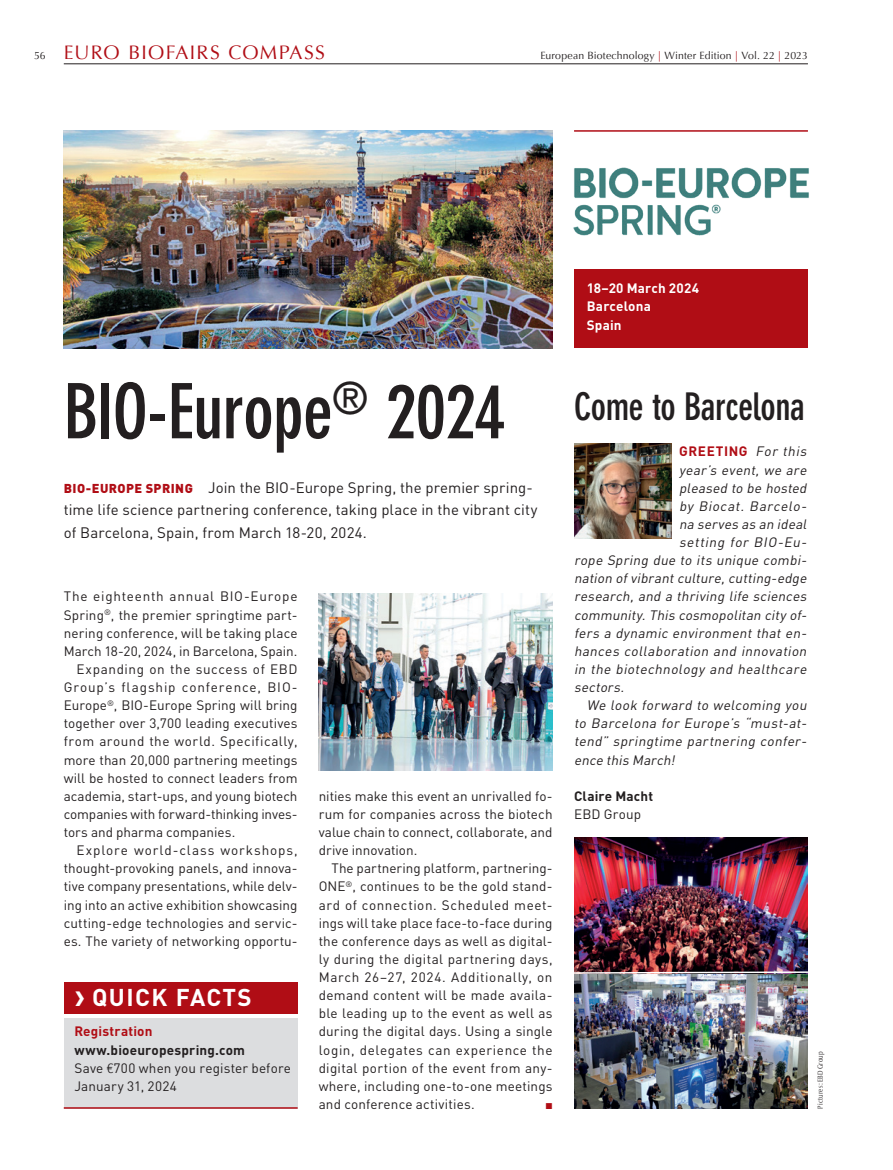
<style>
.page{position:relative;width:893px;height:1170px;background:#fff}
.page>*{position:absolute;margin:0;border:0;box-sizing:border-box;transform-origin:0 0}
.t1{font:700 condensed 75px "DIN Neuzeit Grotesk";letter-spacing:-.015em;color:#231f20}
.t2{font:700 condensed 37.5px "DIN Neuzeit Grotesk";letter-spacing:-.015em;color:#231f20}
.t3{font:700 24px "DIN";letter-spacing:.06em;color:#fff}
.t4{font:19.5px "Optima";letter-spacing:.065em;color:#b00d15}
.t5{font:15px/22.5px "DIN";letter-spacing:.005em;color:#231f20}
.t6{font:13.5px/18.1px "DIN";letter-spacing:.01em;color:#231f20}
.t7{font:italic 13.5px "DIN";color:#231f20}
.t8{font:13.5px "DIN";letter-spacing:.065em;color:#231f20}
.t9{font:13.5px "DIN";letter-spacing:-.01em;color:#231f20}
.t10{font:13.5px "DIN";letter-spacing:.04em;color:#231f20}
.t11{font:13.5px "DIN";letter-spacing:.055em;color:#231f20}
.t12{font:700 13.5px/18.1px "DIN";letter-spacing:.01em;color:#fff}
.t13{font:13.5px "DIN";letter-spacing:.045em;color:#231f20}
.t14{font:700 13.5px "DIN";letter-spacing:.045em;color:#b00d15}
.t15{font:700 13.5px "DIN";letter-spacing:.02em;color:#b00d15}
.t16{font:700 13.5px "DIN";letter-spacing:.015em;color:#231f20}
.t17{font:10.5px "Optima";letter-spacing:.01em;color:#231f20}
.t18{font:8.7px "European Pi Three";color:#b00d15}
.t19{font:300 condensed 7.5px "Optima Nova LT Pro";letter-spacing:.025em;color:#231f20}
.s1{font-size:10.5px;color:#231f20}
.s2{color:#b00d15}
.s3{font-weight:900;font-size:12.75px;color:#b00d15}
.s4{font-family:"Interstate";font-size:27.75px}
.s5{font-weight:700}
.s6{font-family:"Helvetica Neue LT Std";font-weight:300;font-stretch:condensed}
.s7{font-weight:400;font-style:italic;color:#231f20}
</style>
<div class="page">
<hr style="left:64px;top:63px;width:744px;height:1px;background:#231f20">
<img style="left:64px;top:131px;width:489px;height:217px">
<hr style="left:574px;top:130px;width:234px;height:2px;background:#b00d15">
<div style="left:574px;top:269px;width:234px;height:78px;background:#b00d15"></div>
<img style="left:574px;top:443px;width:97px;height:95px">
<img style="left:573px;top:167px;width:236px;height:69px">
<img style="left:319px;top:593px;width:234px;height:177px">
<img style="left:574px;top:837px;width:234px;height:271px">
<div style="left:64px;top:1018px;width:234px;height:90px;background:#dcdddf"></div>
<div style="left:64px;top:981px;width:234px;height:32px;background:#b00d15"></div>
<hr style="left:64px;top:1107px;width:234px;height:1px;background:#b00d15">
<svg style="left:574px;top:970px;width:234px;height:4px"></svg>
<h3 class="t4" style="left:34px;top:41px;width:292px"><span class="s1">56</span> EURO BIOFAIRS COMPASS</h3>
<p class="t17" style="left:540px;top:50px;width:269px">European Biotechnology <span class="s2">|</span> Winter Edition <span class="s2">|</span> Vol. 22 <span class="s2">|</span> 2023</p>
<h1 class="t1" style="left:64px;top:368px;width:443px">BIO-Europe<sup>®</sup> 2024</h1>
<p class="t5" style="left:64px;top:475px;width:475px"><span class="s3">BIO-EUROPE SPRING</span> Join the BIO-Europe Spring, the premier spring&shy;time life science partnering conference, taking place in the vibrant city of Barcelona, Spain, from March 18-20, 2024.</p>
<p class="t11" style="left:64px;top:588px;width:235px">The eighteenth annual BIO-Europe</p>
<p class="t6" style="left:64px;top:605px;width:235px">Spring<sup>®</sup>, the premier springtime part-</p>
<p class="t6" style="left:64px;top:623px;width:235px">nering conference, will be taking place</p>
<p class="t6" style="left:64px;top:641px;width:235px">March 18-20, 2024, in Barcelona, Spain.</p>
<p class="t13" style="left:76px;top:660px;width:223px">Expanding on the success of EBD</p>
<p class="t8" style="left:64px;top:678px;width:235px">Group’s flagship conference, BIO-</p>
<p class="t6" style="left:64px;top:696px;width:235px">Europe<sup>®</sup>, BIO-Europe Spring will bring</p>
<p class="t6" style="left:64px;top:714px;width:235px">together over 3,700 leading executives</p>
<p class="t10" style="left:64px;top:733px;width:235px">from around the world. Specifically,</p>
<p class="t6" style="left:64px;top:750px;width:235px">more than 20,000 partnering meetings</p>
<p class="t6" style="left:64px;top:768px;width:235px">will be hosted to connect leaders from</p>
<p class="t6" style="left:64px;top:786px;width:235px">academia, start-ups, and young biotech</p>
<p class="t9" style="left:64px;top:805px;width:235px">companies with forward-thinking inves-</p>
<p class="t6" style="left:64px;top:822px;width:173px">tors and pharma companies.</p>
<p class="t8" style="left:76px;top:841px;width:223px">Explore world-class workshops,</p>
<p class="t6" style="left:64px;top:859px;width:235px">thought-provoking panels, and innova-</p>
<p class="t6" style="left:64px;top:877px;width:235px">tive company presentations, while delv-</p>
<p class="t6" style="left:64px;top:895px;width:235px">ing into an active exhibition showcasing</p>
<p class="t6" style="left:64px;top:913px;width:235px">cutting-edge technologies and servic-</p>
<p class="t6" style="left:64px;top:931px;width:235px">es. The variety of networking opportu-</p>
<h3 class="t3" style="left:74px;top:981px;width:179px"><span class="s4">›</span> QUICK FACTS</h3>
<p class="t15" style="left:74px;top:1022px;width:80px">Registration</p>
<p class="t6" style="left:74px;top:1040px;width:218px"><span class="s5">www.bioeuropespring.com<br></span>Save <span class="s6">€</span>700 when you register before<br>January 31, 2024</p>
<p class="t6" style="left:319px;top:786px;width:235px;text-align:justify">nities make this event an unrivalled fo&shy;rum for companies across the biotech value chain to connect, collaborate, and drive innovation.</p>
<p class="t6" style="left:319px;top:859px;width:235px;text-indent:13px">The partnering platform, partnering-ONE<sup>®</sup>, continues to be the gold stand&shy;ard of connection. Scheduled meet&shy;ings will take place face-to-face during the conference days as well as digital&shy;ly during the digital partnering days, March 26–27, 2024. Additionally, on demand content will be made availa&shy;ble leading up to the event as well as during the digital days. Using a single login, delegates can experience the digital portion of the event from any&shy;where, including one-to-one meetings and conference activities.</p>
<p class="t18" style="left:545px;top:1100px;width:9px">L</p>
<p class="t12" style="left:587px;top:279px;width:114px">18–20 March 2024<br>Barcelona<br>Spain</p>
<h2 class="t2" style="left:574px;top:385px;width:232px">Come to Barcelona</h2>
<p class="t14" style="left:679px;top:442px;width:132px">GREETING <span class="s7">For this</span></p>
<p class="t7" style="left:679px;top:461px;width:132px">year’s event, we are</p>
<p class="t7" style="left:679px;top:479px;width:132px">pleased to be hosted</p>
<p class="t7" style="left:679px;top:497px;width:132px">by Biocat. Barcelo-</p>
<p class="t7" style="left:679px;top:515px;width:132px">na serves as an ideal</p>
<p class="t7" style="left:679px;top:533px;width:132px">setting for BIO-Eu-</p>
<p class="t7" style="left:574px;top:552px;width:237px">rope Spring due to its unique combi-</p>
<p class="t7" style="left:574px;top:570px;width:237px">nation ofvibrantculture,cutting-edge</p>
<p class="t7" style="left:574px;top:588px;width:237px">research, and a thriving life sciences</p>
<p class="t7" style="left:574px;top:606px;width:237px">community.This cosmopolitan city of-</p>
<p class="t7" style="left:574px;top:624px;width:237px">fers a dynamic environment that en-</p>
<p class="t7" style="left:574px;top:642px;width:237px">hances collaboration and innovation</p>
<p class="t7" style="left:574px;top:660px;width:237px">in the biotechnology and healthcare</p>
<p class="t7" style="left:574px;top:678px;width:54px">sectors.</p>
<p class="t7" style="left:587px;top:696px;width:224px">We look forward to welcoming you</p>
<p class="t7" style="left:574px;top:715px;width:237px">to Barcelona for Europe’s “must-at-</p>
<p class="t7" style="left:574px;top:733px;width:237px">tend” springtime partnering confer-</p>
<p class="t7" style="left:574px;top:751px;width:105px">ence this March!</p>
<p class="t16" style="left:574px;top:787px;width:81px">Claire Macht</p>
<p class="t6" style="left:574px;top:804px;width:69px">EBD Group</p>
<p class="t19" style="left:816px;top:1108px;width:59px;rotate:-90deg">Pictures: EBD Group</p>
</div>
